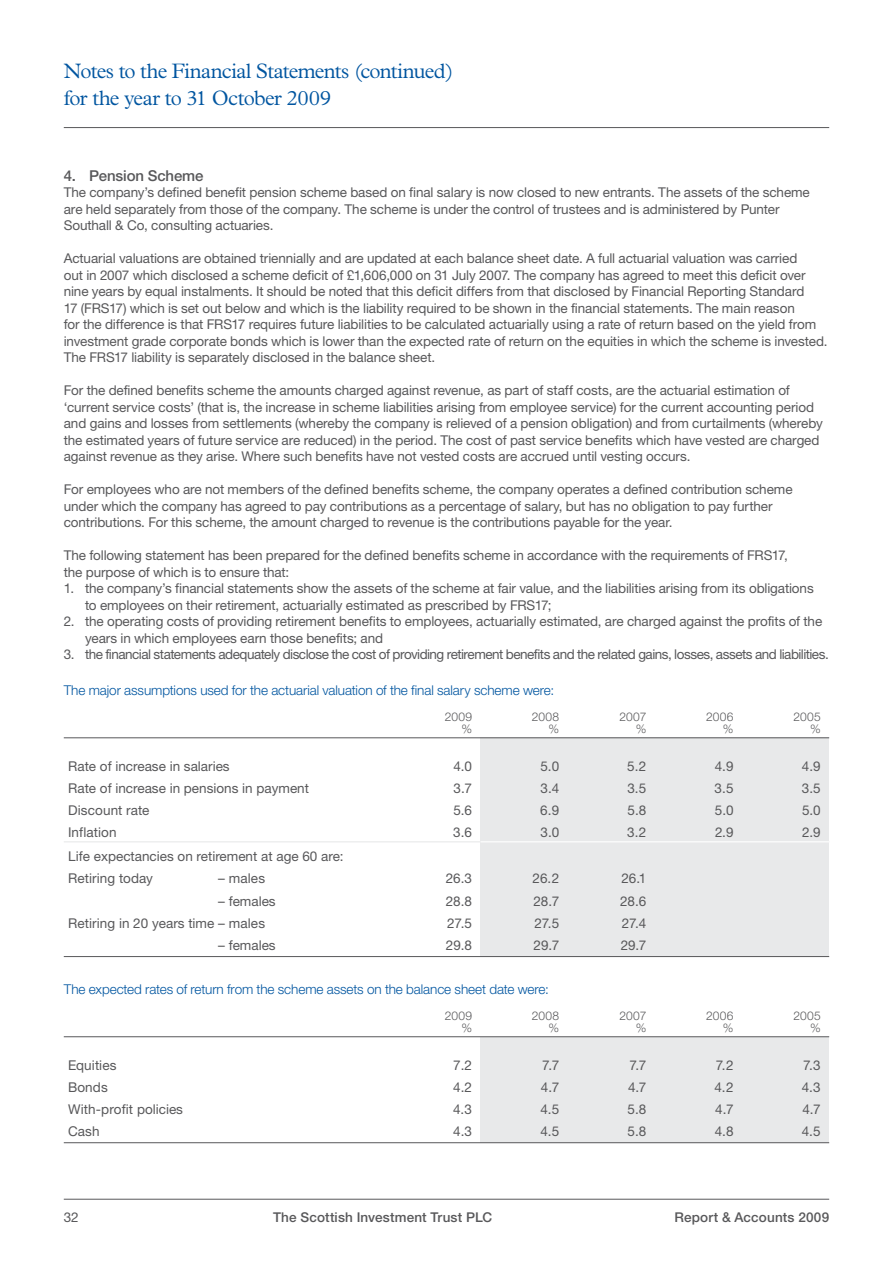
<style>
.page{position:relative;width:893px;height:1263px;background:#fff}
.page>*{position:absolute;margin:0;border:0;box-sizing:border-box;transform-origin:0 0}
.t1{font:300 21px/27px "Plantin Std";letter-spacing:-.03em;color:#0055a0}
.t2{font:500 15px "Helvetica Neue LT Std";letter-spacing:-.01em;color:#58585a}
.t3{font:13.5px/16.5px "Helvetica Neue LT Std";letter-spacing:-.01em;color:#58585a}
.t4{font:300 13.5px "Helvetica Neue LT Std";letter-spacing:-.005em;color:#0055a0}
.t5{font:13.5px "Helvetica Neue LT Std";letter-spacing:-.04em;color:#58585a}
.t6{font:500 13.5px "Helvetica Neue LT Std";letter-spacing:.01em;color:#58585a}
.t7{font:13.5px "Helvetica Neue LT Std";letter-spacing:.01em;color:#58585a}
.t8{font:300 12px "Helvetica Neue LT Std";letter-spacing:.02em;color:#58585a}
</style>
<div class="page">
<hr style="left:64px;top:1199px;width:765px;height:1px;background:#58585a">
<hr style="left:64px;top:127px;width:765px;height:1px;background:#58585a">
<div style="left:480px;top:737px;width:349px;height:219px;background:#e8e9ea"></div>
<div style="left:480px;top:1037px;width:349px;height:105px;background:#e8e9ea"></div>
<hr style="left:64px;top:737px;width:765px;height:1px;background:#58585a">
<hr style="left:64px;top:841px;width:765px;height:1px;background:#e8e9ea">
<hr style="left:480px;top:841px;width:349px;height:1px;background:#fff">
<hr style="left:64px;top:956px;width:765px;height:1px;background:#58585a">
<hr style="left:64px;top:1036px;width:765px;height:1px;background:#58585a">
<hr style="left:64px;top:1142px;width:765px;height:1px;background:#58585a">
<h1 class="t1" style="left:64px;top:58px;width:391px">Notes to the Financial Statements (continued) for the year to 31 October 2009</h1>
<p class="t2" style="left:64px;top:167px;width:141px">4. Pension Scheme</p>
<p class="t3" style="left:64px;top:184px;width:748px">The company’s defined benefit pension scheme based on final salary is now closed to new entrants. The assets of the scheme are held separately from those of the company. The scheme is under the control of trustees and is administered by Punter<br>Southall &amp; Co, consulting actuaries.</p>
<p class="t3" style="left:64px;top:250px;width:765px">Actuarial valuations are obtained triennially and are updated at each balance sheet date. A full actuarial valuation was carried<br>out in 2007 which disclosed a scheme deficit of £1,606,000 on 31 July 2007. The company has agreed to meet this deficit over nine years by equal instalments. It should be noted that this deficit differs from that disclosed by Financial Reporting Standard<br>17 (FRS17) which is set out below and which is the liability required to be shown in the financial statements. The main reason<br>for the difference is that FRS17 requires future liabilities to be calculated actuarially using a rate of return based on the yield from investment grade corporate bonds which is lower than the expected rate of return on the equities in which the scheme is invested.<br>The FRS17 liability is separately disclosed in the balance sheet.</p>
<p class="t3" style="left:64px;top:382px;width:760px">For the defined benefits scheme the amounts charged against revenue, as part of staff costs, are the actuarial estimation of ‘current service costs’ (that is, the increase in scheme liabilities arising from employee service) for the current accounting period and gains and losses from settlements (whereby the company is relieved of a pension obligation) and from curtailments (whereby the estimated years of future service are reduced) in the period. The cost of past service benefits which have vested are charged against revenue as they arise. Where such benefits have not vested costs are accrued until vesting occurs.</p>
<p class="t3" style="left:64px;top:481px;width:730px">For employees who are not members of the defined benefits scheme, the company operates a defined contribution scheme under which the company has agreed to pay contributions as a percentage of salary, but has no obligation to pay further contributions. For this scheme, the amount charged to revenue is the contributions payable for the year.</p>
<p class="t3" style="left:64px;top:547px;width:726px">The following statement has been prepared for the defined benefits scheme in accordance with the requirements of FRS17, the purpose of which is to ensure that:</p>
<p class="t3" style="left:85px;top:580px;width:730px;text-indent:-21px">1. the company’s financial statements show the assets of the scheme at fair value, and the liabilities arising from its obligations to employees on their retirement, actuarially estimated as prescribed by FRS17;</p>
<p class="t3" style="left:85px;top:613px;width:739px;text-indent:-21px">2. the operating costs of providing retirement benefits to employees, actuarially estimated, are charged against the profits of the years in which employees earn those benefits; and</p>
<p class="t5" style="left:64px;top:646px;width:766px">3. the financial statements adequately disclose the cost of providing retirement benefits and the related gains, losses, assets and liabilities.</p>
<p class="t4" style="left:64px;top:681px;width:492px">The major assumptions used for the actuarial valuation of the final salary scheme were:</p>
<p class="t8" style="left:445px;top:709px;width:29px">2009</p>
<p class="t8" style="left:532px;top:709px;width:29px">2008</p>
<p class="t8" style="left:620px;top:709px;width:28px">2007</p>
<p class="t8" style="left:706px;top:709px;width:29px">2006</p>
<p class="t8" style="left:793px;top:709px;width:29px">2005</p>
<p class="t8" style="left:461px;top:721px;width:12px">%</p>
<p class="t8" style="left:548px;top:721px;width:12px">%</p>
<p class="t8" style="left:636px;top:721px;width:12px">%</p>
<p class="t8" style="left:723px;top:721px;width:12px">%</p>
<p class="t8" style="left:810px;top:721px;width:12px">%</p>
<p class="t3" style="left:68px;top:757px;width:163px">Rate of increase in salaries</p>
<p class="t3" style="left:453px;top:757px;width:20px">4.0</p>
<p class="t3" style="left:540px;top:757px;width:20px">5.0</p>
<p class="t3" style="left:627px;top:757px;width:21px">5.2</p>
<p class="t3" style="left:715px;top:757px;width:20px">4.9</p>
<p class="t3" style="left:802px;top:757px;width:20px">4.9</p>
<p class="t3" style="left:68px;top:779px;width:242px">Rate of increase in pensions in payment</p>
<p class="t3" style="left:454px;top:779px;width:20px">3.7</p>
<p class="t3" style="left:540px;top:779px;width:20px">3.4</p>
<p class="t3" style="left:627px;top:779px;width:20px">3.5</p>
<p class="t3" style="left:715px;top:779px;width:20px">3.5</p>
<p class="t3" style="left:802px;top:779px;width:20px">3.5</p>
<p class="t7" style="left:68px;top:802px;width:83px">Discount rate</p>
<p class="t3" style="left:453px;top:802px;width:20px">5.6</p>
<p class="t3" style="left:540px;top:802px;width:20px">6.9</p>
<p class="t3" style="left:627px;top:802px;width:20px">5.8</p>
<p class="t3" style="left:715px;top:802px;width:20px">5.0</p>
<p class="t3" style="left:802px;top:802px;width:20px">5.0</p>
<p class="t3" style="left:68px;top:824px;width:50px">Inflation</p>
<p class="t3" style="left:453px;top:824px;width:20px">3.6</p>
<p class="t3" style="left:540px;top:824px;width:20px">3.0</p>
<p class="t3" style="left:627px;top:824px;width:21px">3.2</p>
<p class="t3" style="left:715px;top:824px;width:20px">2.9</p>
<p class="t3" style="left:802px;top:824px;width:20px">2.9</p>
<p class="t3" style="left:68px;top:845px;width:277px;line-height:22.2px">Life expectancies on retirement at age 60 are:<br>Retiring today</p>
<p class="t3" style="left:218px;top:870px;width:48px">– males</p>
<p class="t3" style="left:446px;top:870px;width:28px">26.3</p>
<p class="t3" style="left:533px;top:870px;width:28px">26.2</p>
<p class="t3" style="left:621px;top:870px;width:27px">26.1</p>
<p class="t3" style="left:218px;top:892px;width:59px">– females</p>
<p class="t3" style="left:446px;top:892px;width:28px">28.8</p>
<p class="t3" style="left:533px;top:892px;width:27px">28.7</p>
<p class="t3" style="left:620px;top:892px;width:28px">28.6</p>
<p class="t3" style="left:68px;top:914px;width:198px">Retiring in 20 years time – males</p>
<p class="t3" style="left:447px;top:914px;width:26px">27.5</p>
<p class="t3" style="left:534px;top:914px;width:26px">27.5</p>
<p class="t3" style="left:622px;top:914px;width:26px">27.4</p>
<p class="t3" style="left:218px;top:936px;width:59px">– females</p>
<p class="t3" style="left:446px;top:936px;width:28px">29.8</p>
<p class="t3" style="left:533px;top:936px;width:27px">29.7</p>
<p class="t3" style="left:621px;top:936px;width:27px">29.7</p>
<p class="t4" style="left:64px;top:980px;width:486px">The expected rates of return from the scheme assets on the balance sheet date were:</p>
<p class="t8" style="left:445px;top:1008px;width:29px">2009</p>
<p class="t8" style="left:532px;top:1008px;width:29px">2008</p>
<p class="t8" style="left:620px;top:1008px;width:28px">2007</p>
<p class="t8" style="left:706px;top:1008px;width:29px">2006</p>
<p class="t8" style="left:793px;top:1008px;width:29px">2005</p>
<p class="t8" style="left:461px;top:1020px;width:12px">%</p>
<p class="t8" style="left:548px;top:1020px;width:12px">%</p>
<p class="t8" style="left:636px;top:1020px;width:12px">%</p>
<p class="t8" style="left:723px;top:1020px;width:12px">%</p>
<p class="t8" style="left:810px;top:1020px;width:12px">%</p>
<p class="t3" style="left:68px;top:1056px;width:50px">Equities</p>
<p class="t3" style="left:453px;top:1056px;width:20px">7.2</p>
<p class="t3" style="left:542px;top:1056px;width:18px">7.7</p>
<p class="t3" style="left:629px;top:1056px;width:18px">7.7</p>
<p class="t3" style="left:716px;top:1056px;width:19px">7.2</p>
<p class="t3" style="left:803px;top:1056px;width:19px">7.3</p>
<p class="t3" style="left:68px;top:1078px;width:41px">Bonds</p>
<p class="t3" style="left:453px;top:1078px;width:20px">4.2</p>
<p class="t3" style="left:541px;top:1078px;width:20px">4.7</p>
<p class="t3" style="left:628px;top:1078px;width:20px">4.7</p>
<p class="t3" style="left:714px;top:1078px;width:21px">4.2</p>
<p class="t3" style="left:802px;top:1078px;width:20px">4.3</p>
<p class="t3" style="left:68px;top:1100px;width:116px">With-profit policies</p>
<p class="t3" style="left:453px;top:1100px;width:20px">4.3</p>
<p class="t3" style="left:540px;top:1100px;width:20px">4.5</p>
<p class="t3" style="left:627px;top:1100px;width:20px">5.8</p>
<p class="t3" style="left:715px;top:1100px;width:20px">4.7</p>
<p class="t3" style="left:802px;top:1100px;width:20px">4.7</p>
<p class="t3" style="left:68px;top:1123px;width:33px">Cash</p>
<p class="t3" style="left:453px;top:1123px;width:20px">4.3</p>
<p class="t3" style="left:540px;top:1123px;width:20px">4.5</p>
<p class="t3" style="left:627px;top:1123px;width:20px">5.8</p>
<p class="t3" style="left:715px;top:1123px;width:20px">4.8</p>
<p class="t3" style="left:802px;top:1123px;width:20px">4.5</p>
<p class="t3" style="left:64px;top:1208px;width:17px">32</p>
<p class="t6" style="left:273px;top:1209px;width:221px">The Scottish Investment Trust PLC</p>
<p class="t6" style="left:674px;top:1209px;width:156px">Report &amp; Accounts 2009</p>
</div>
